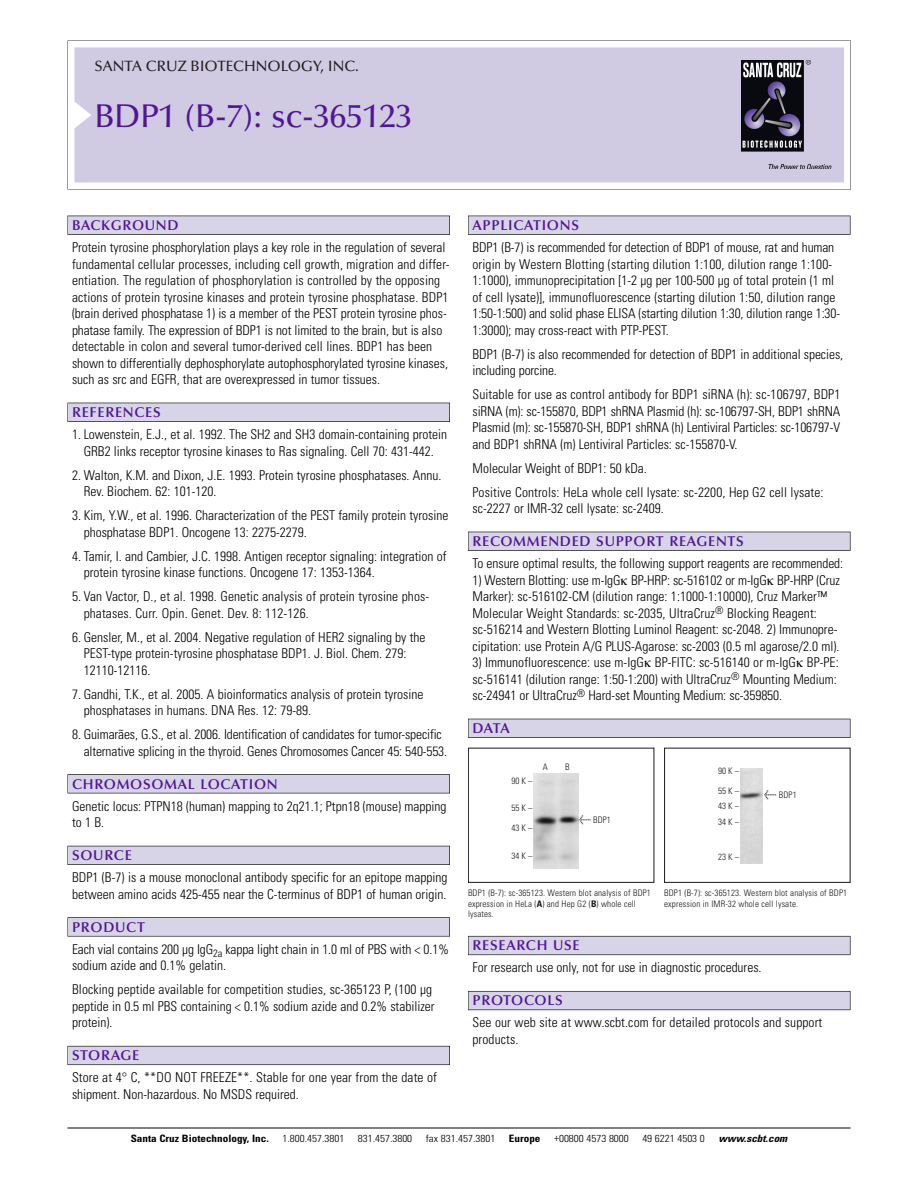
<style>
.page{position:relative;width:918px;height:1188px;background:#fff}
.page>*{position:absolute;margin:0;border:0;box-sizing:border-box;transform-origin:0 0}
.t1{font:500 33px "Optima";color:#511695}
.t2{font:500 15px "Optima";color:#231f20}
.t3{font:600 14.25px "Optima";letter-spacing:.05em;color:#511695}
.t4{font:300 condensed 13.5px/16.5px "Univers";color:#000}
.t5{font:300 condensed 10.2px "Univers";color:#000;scale:1.1 1}
.t6{font:700 condensed 10.2px "Univers";color:#000;scale:1.1 1}
.t7{font:italic 700 condensed 10.2px "Univers";color:#000;scale:1.1 1}
.t8{font:300 condensed 9px/10.5px "Univers";letter-spacing:.015em;color:#191919}
.s1{font-family:"Meta Plus";font-weight:400;font-stretch:normal;font-size:10.5px}
.s2{font-weight:700}
</style>
<div class="page">
<svg style="left:74px;top:41px;width:777px;height:148px"></svg>
<div style="left:74px;top:47px;width:770px;height:135px;background:#d1cae3"></div>
<img style="left:741px;top:60px;width:90px;height:108px">
<div style="left:68px;top:216px;width:382px;height:19px;background:#535256"></div>
<div style="left:68px;top:216px;width:381px;height:18px;background:#d7d4e8"></div>
<div style="left:68px;top:403px;width:382px;height:19px;background:#525156"></div>
<div style="left:68px;top:403px;width:381px;height:18px;background:#d7d4e8"></div>
<div style="left:68px;top:774px;width:382px;height:19px;background:#545357"></div>
<div style="left:68px;top:775px;width:381px;height:18px;background:#d7d4e8"></div>
<div style="left:68px;top:846px;width:382px;height:19px;background:#535259"></div>
<div style="left:68px;top:846px;width:381px;height:18px;background:#d7d4e8"></div>
<svg style="left:68px;top:917px;width:382px;height:20px"></svg>
<div style="left:68px;top:918px;width:381px;height:18px;background:#d7d4e8"></div>
<div style="left:68px;top:1046px;width:382px;height:19px;background:#64626c"></div>
<div style="left:68px;top:1046px;width:381px;height:18px;background:#d7d4e8"></div>
<div style="left:468px;top:216px;width:382px;height:19px;background:#535256"></div>
<div style="left:468px;top:216px;width:382px;height:18px;background:#d7d4e8"></div>
<div style="left:468px;top:532px;width:382px;height:19px;background:#525156"></div>
<div style="left:468px;top:532px;width:382px;height:18px;background:#d7d4e8"></div>
<div style="left:468px;top:719px;width:382px;height:19px;background:#515057"></div>
<div style="left:468px;top:719px;width:382px;height:18px;background:#d7d4e8"></div>
<div style="left:468px;top:936px;width:382px;height:19px;background:#686770"></div>
<div style="left:468px;top:937px;width:382px;height:18px;background:#d7d4e8"></div>
<div style="left:468px;top:991px;width:382px;height:19px;background:#5e5d65"></div>
<div style="left:468px;top:992px;width:382px;height:18px;background:#d7d4e8"></div>
<hr style="left:68px;top:1128px;width:782px;height:1px;background:#000">
<div style="left:468px;top:748px;width:186px;height:135px;border:1px solid #191919"></div>
<img style="left:534px;top:773px;width:44px;height:95px">
<div style="left:664px;top:748px;width:186px;height:135px;border:1px solid #191919"></div>
<img style="left:740px;top:768px;width:22px;height:95px">
<p class="t2" style="left:94px;top:60px;width:266px">SANTA CRUZ BIOTECHNOLOGY, INC.</p>
<p class="t1" style="left:94px;top:102px;width:319px">BDP1 (B-7): sc-365123</p>
<p class="t3" style="left:72px;top:219px;width:108px">BACKGROUND</p>
<p class="t4" style="left:72px;top:240px;width:379px">Protein tyrosine phosphorylation plays a key role in the regulation of several fundamental cellular processes, including cell growth, migration and differ&shy;entiation. The regulation of phosphorylation is controlled by the opposing actions of protein tyrosine kinases and protein tyrosine phosphatase. BDP1 (brain derived phosphatase 1) is a member of the PEST protein tyrosine phos&shy;phatase family. The expression of BDP1 is not limited to the brain, but is also detectable in colon and several tumor-derived cell lines. BDP1 has been shown to differentially dephosphorylate autophosphorylated tyrosine kinases, such as src and EGFR, that are overexpressed in tumor tissues.</p>
<p class="t3" style="left:72px;top:406px;width:90px">REFERENCES</p>
<p class="t4" style="left:72px;top:427px;width:377px;text-align:center">1. Lowenstein, E.J., et al. 1992. The SH2 and SH3 domain-containing protein<br>GRB2 links receptor tyrosine kinases to Ras signaling. Cell 70: 431-442.</p>
<p class="t4" style="left:84px;top:468px;width:359px;text-indent:-12px">2. Walton, K.M. and Dixon, J.E. 1993. Protein tyrosine phosphatases. Annu.<br>Rev. Biochem. 62: 101-120.</p>
<p class="t4" style="left:84px;top:508px;width:366px;text-indent:-12px">3. Kim, Y.W., et al. 1996. Characterization of the PEST family protein tyrosine phosphatase BDP1. Oncogene 13: 2275-2279.</p>
<p class="t4" style="left:84px;top:549px;width:364px;text-indent:-12px">4. Tamir, I. and Cambier, J.C. 1998. Antigen receptor signaling: integration of protein tyrosine kinase functions. Oncogene 17: 1353-1364.</p>
<p class="t4" style="left:84px;top:589px;width:347px;text-indent:-12px">5. Van Vactor, D., et al. 1998. Genetic analysis of protein tyrosine phos&shy;phatases. Curr. Opin. Genet. Dev. 8: 112-126.</p>
<p class="t4" style="left:84px;top:630px;width:343px;text-indent:-12px">6. Gensler, M., et al. 2004. Negative regulation of HER2 signaling by the<br>PEST-type protein-tyrosine phosphatase BDP1. J. Biol. Chem. 279:<br>12110-12116.</p>
<p class="t4" style="left:84px;top:687px;width:341px;text-indent:-12px">7. Gandhi, T.K., et al. 2005. A bioinformatics analysis of protein tyrosine phosphatases in humans. DNA Res. 12: 79-89.</p>
<p class="t4" style="left:84px;top:727px;width:365px;text-indent:-12px">8. Guimarães, G.S., et al. 2006. Identification of candidates for tumor-specific alternative splicing in the thyroid. Genes Chromosomes Cancer 45: 540-553.</p>
<p class="t3" style="left:72px;top:778px;width:207px">CHROMOSOMAL LOCATION</p>
<p class="t4" style="left:72px;top:799px;width:376px">Genetic locus: PTPN18 (human) mapping to 2q21.1; Ptpn18 (mouse) mapping to 1 B.</p>
<p class="t3" style="left:72px;top:849px;width:61px">SOURCE</p>
<p class="t4" style="left:72px;top:871px;width:377px">BDP1 (B-7) is a mouse monoclonal antibody specific for an epitope mapping between amino acids 425-455 near the C-terminus of BDP1 of human origin.</p>
<p class="t3" style="left:72px;top:921px;width:74px">PRODUCT</p>
<p class="t4" style="left:72px;top:942px;width:379px">Each vial contains 200 µg IgG<sub>2a</sub> kappa light chain in 1.0 ml of PBS with &lt; 0.1% sodium azide and 0.1% gelatin.</p>
<p class="t4" style="left:72px;top:983px;width:364px">Blocking peptide available for competition studies, sc-365123 P, (100 µg peptide in 0.5 ml PBS containing &lt; 0.1% sodium azide and 0.2% stabilizer protein).</p>
<p class="t3" style="left:72px;top:1050px;width:69px">STORAGE</p>
<p class="t4" style="left:72px;top:1071px;width:366px">Store at 4° C, **DO NOT FREEZE**. Stable for one year from the date of shipment. Non-hazardous. No MSDS required.</p>
<p class="t3" style="left:473px;top:219px;width:108px">APPLICATIONS</p>
<p class="t4" style="left:473px;top:240px;width:369px">BDP1 (B-7) is recommended for detection of BDP1 of mouse, rat and human origin by Western Blotting (starting dilution 1:100, dilution range 1:100- 1:1000), immunoprecipitation [1-2 µg per 100-500 µg of total protein (1 ml of cell lysate)], immunofluorescence (starting dilution 1:50, dilution range 1:50-1:500) and solid phase ELISA (starting dilution 1:30, dilution range 1:30- 1:3000); may cross-react with PTP-PEST.</p>
<p class="t4" style="left:473px;top:347px;width:372px">BDP1 (B-7) is also recommended for detection of BDP1 in additional species, including porcine.</p>
<p class="t4" style="left:473px;top:387px;width:369px;text-align:justify">Suitable for use as control antibody for BDP1 siRNA (h): sc-106797, BDP1 siRNA (m): sc-155870, BDP1 shRNA Plasmid (h): sc-106797-SH, BDP1 shRNA Plasmid (m): sc-155870-SH, BDP1 shRNA (h) Lentiviral Particles: sc-106797-V and BDP1 shRNA (m) Lentiviral Particles: sc-155870-V.</p>
<p class="t4" style="left:473px;top:461px;width:176px">Molecular Weight of BDP1: 50 kDa.</p>
<p class="t4" style="left:473px;top:485px;width:352px">Positive Controls: HeLa whole cell lysate: sc-2200, Hep G2 cell lysate: sc-2227 or IMR-32 cell lysate: sc-2409.</p>
<p class="t3" style="left:473px;top:535px;width:273px">RECOMMENDED SUPPORT REAGENTS</p>
<p class="t4" style="left:473px;top:556px;width:372px">To ensure optimal results, the following support reagents are recommended:</p>
<p class="t4" style="left:473px;top:573px;width:369px">1) Western Blotting: use m-IgG BP-HRP: sc-516102 or m-IgG BP-HRP (Cruz Marker): sc-516102-CM (dilution range: 1:1000-1:10000), Cruz Marker™ Molecular Weight Standards: sc-2035, UltraCruz<sup>®</sup> Blocking Reagent: sc-516214 and Western Blotting Luminol Reagent: sc-2048. 2) Immunopre&shy;cipitation: use Protein A/G PLUS-Agarose: sc-2003 (0.5 ml agarose/2.0 ml).</p>
<p class="t4" style="left:473px;top:655px;width:368px">3) Immunofluorescence: use m-IgG BP-FITC: sc-516140 or m-IgG BP-PE: sc-516141 (dilution range: 1:50-1:200) with UltraCruz<sup>®</sup> Mounting Medium: sc-24941 or UltraCruz<sup>®</sup> Hard-set Mounting Medium: sc-359850.</p>
<p class="t3" style="left:473px;top:722px;width:39px">DATA</p>
<p class="t8" style="left:512px;top:776px;width:22px">90K–</p>
<p class="t8" style="left:512px;top:803px;width:22px">55K–</p>
<p class="t8" style="left:512px;top:823px;width:22px">43K–</p>
<p class="t8" style="left:512px;top:852px;width:22px">34K–</p>
<p class="t8" style="left:543px;top:762px;width:7px">A</p>
<p class="t8" style="left:565px;top:762px;width:6px">B</p>
<p class="t8" style="left:579px;top:816px;width:33px"><span class="s1">&lt;</span> BDP1</p>
<p class="t8" style="left:468px;top:889px;width:184px">BDP1 (B-7): sc-365123. Western blot analysis of BDP1 expression in HeLa (<span class="s2">A</span>) and Hep G2 (<span class="s2">B</span>) whole cell lysates.</p>
<p class="t8" style="left:718px;top:762px;width:22px;line-height:19.5px">90K–<br>55K–</p>
<p class="t8" style="left:718px;top:798px;width:22px;line-height:16.5px">43K–<br>34K–</p>
<p class="t8" style="left:718px;top:852px;width:22px">23K–</p>
<p class="t8" style="left:764px;top:791px;width:34px"><span class="s1">&lt;</span> BDP1</p>
<p class="t8" style="left:664px;top:889px;width:184px">BDP1 (B-7): sc-365123. Western blot analysis of BDP1 expression in IMR-32 whole cell lysate.</p>
<p class="t3" style="left:473px;top:940px;width:109px">RESEARCH USE</p>
<p class="t4" style="left:473px;top:961px;width:291px">For research use only, not for use in diagnostic procedures.</p>
<p class="t3" style="left:473px;top:995px;width:92px">PROTOCOLS</p>
<p class="t4" style="left:473px;top:1016px;width:351px">See our web site at www.scbt.com for detailed protocols and support products.</p>
<p class="t6" style="left:131px;top:1135px;width:127px">Santa Cruz Biotechnology, Inc.</p>
<p class="t5" style="left:282px;top:1135px;width:58px">1.800.457.3801</p>
<p class="t5" style="left:358px;top:1135px;width:51px">831.457.3800</p>
<p class="t5" style="left:426px;top:1135px;width:65px">fax 831.457.3801</p>
<p class="t6" style="left:509px;top:1135px;width:30px">Europe</p>
<p class="t5" style="left:554px;top:1135px;width:69px">+00800 4573 8000</p>
<p class="t5" style="left:642px;top:1135px;width:58px">49 6221 4503 0</p>
<p class="t7" style="left:719px;top:1135px;width:66px">www.scbt.com</p>
</div>
